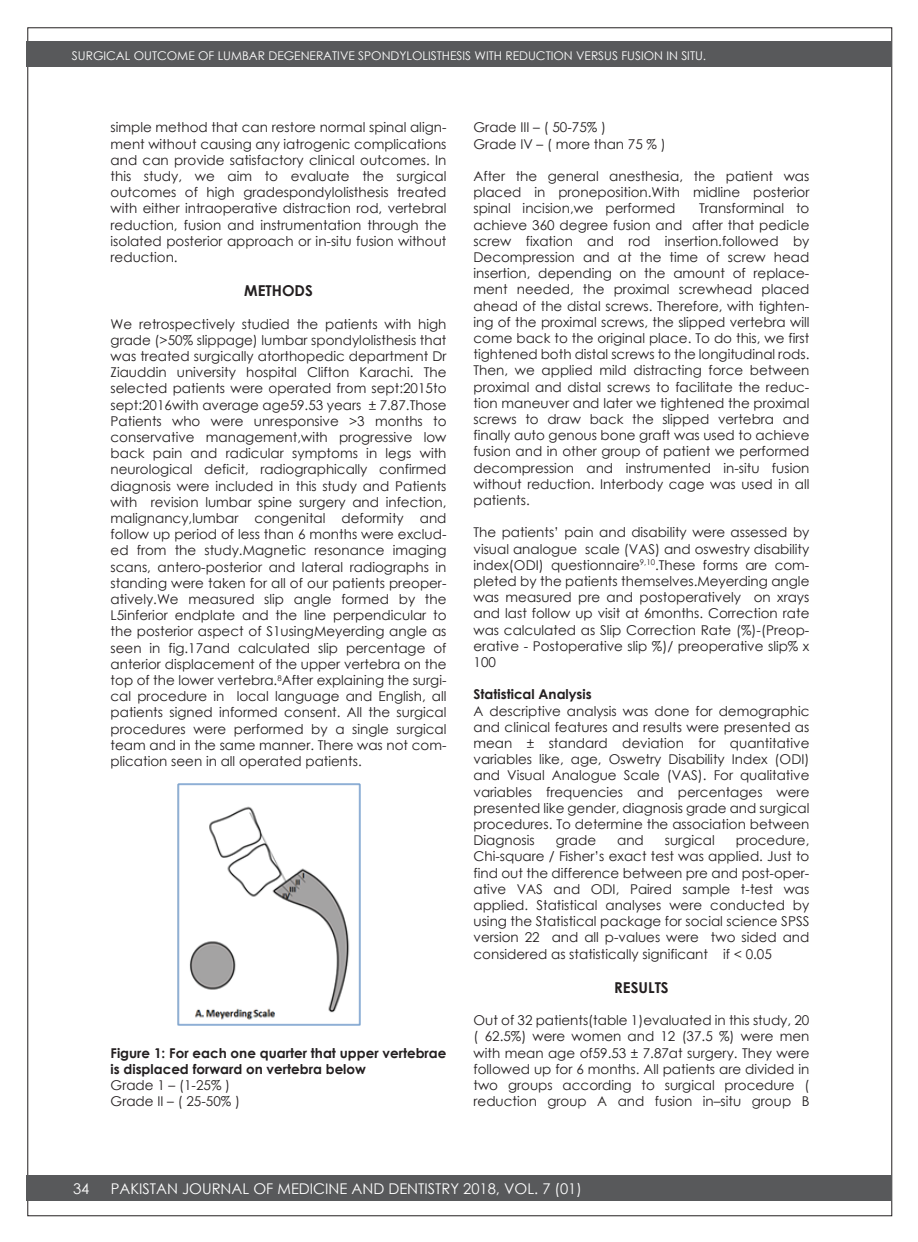
<style>
.page{position:relative;width:918px;height:1242px;background:#fff}
.page>*{position:absolute;margin:0;border:0;box-sizing:border-box;transform-origin:0 0}
.t1{font:700 15px "Century Gothic";color:#231f20}
.t2{font:14.7px "Century Gothic";color:#fff}
.t3{font:13.5px/16.2px "Century Gothic";color:#231f20;text-align:justify}
.t4{font:700 13.5px/16.2px "Century Gothic";color:#231f20}
.t5{font:12px "Century Gothic";color:#fff}
</style>
<div class="page">
<div style="left:26px;top:41px;width:866px;height:26px;background:#58595b"></div>
<div style="left:26px;top:1175px;width:866px;height:26px;background:#58595b"></div>
<img style="left:177px;top:783px;width:183px;height:243px">
<p class="t5" style="left:72px;top:47px;width:636px">SURGICAL OUTCOME OF LUMBAR DEGENERATIVE SPONDYLOLISTHESIS WITH REDUCTION VERSUS FUSION IN SITU.</p>
<p class="t3" style="left:111px;top:119px;width:337px">simple method that can restore normal spinal align&shy;ment without causing any iatrogenic complications and can provide satisfactory clinical outcomes. In this study, we aim to evaluate the surgical outcomes of high gradespondylolisthesis treated with either intraoperative distraction rod, vertebral reduction, fusion and instrumentation through the isolated posterior approach or in-situ fusion without reduction.</p>
<p class="t1" style="left:244px;top:281px;width:70px">METHODS</p>
<p class="t3" style="left:111px;top:315px;width:337px">We retrospectively studied the patients with high grade (&gt;50% slippage) lumbar spondylolisthesis that was treated surgically atorthopedic department Dr Ziauddin university hospital Clifton Karachi. The selected patients were operated from sept:2015to sept:2016with average age59.53 years ± 7.87.Those Patients who were unresponsive &gt;3 months to conservative management,with progressive low back pain and radicular symptoms in legs with neurological deficit, radiographically confirmed diagnosis were included in this study and Patients with revision lumbar spine surgery and infection, malignancy,lumbar congenital deformity and follow up period of less than 6 months were exclud&shy;ed from the study.Magnetic resonance imaging scans, antero-posterior and lateral radiographs in standing were taken for all of our patients preoper&shy;atively.We measured slip angle formed by the L5inferior endplate and the line perpendicular to the posterior aspect of S1usingMeyerding angle as seen in fig.17and calculated slip percentage of anterior displacement of the upper vertebra on the top of the lower vertebra.<sup>8</sup>After explaining the surgi&shy;cal procedure in local language and English, all patients signed informed consent. All the surgical procedures were performed by a single surgical team and in the same manner. There was not com&shy;plication seen in all operated patients.</p>
<p class="t4" style="left:111px;top:1044px;width:337px">Figure 1: For each one quarter that upper vertebrae is displaced forward on vertebra below</p>
<p class="t3" style="left:111px;top:1077px;width:131px">Grade 1 – (1-25% )<br>Grade II – ( 25-50% )</p>
<p class="t3" style="left:474px;top:119px;width:194px">Grade III – ( 50-75% )<br>Grade IV – ( more than 75 % )</p>
<p class="t3" style="left:474px;top:168px;width:337px">After the general anesthesia, the patient was placed in proneposition.With midline posterior spinal incision,we performed</p>
<p class="t3" style="left:474px;top:200px;width:337px;text-indent:226px">Transforminal to achieve 360 degree fusion and after that pedicle screw fixation and rod insertion.followed by Decompression and at the time of screw head insertion, depending on the amount of replace&shy;ment needed, the proximal screwhead placed ahead of the distal screws. Therefore, with tighten&shy;ing of the proximal screws, the slipped vertebra will come back to the original place. To do this, we first tightened both distal screws to the longitudinal rods.<br>Then, we applied mild distracting force between proximal and distal screws to facilitate the reduc&shy;tion maneuver and later we tightened the proximal screws to draw back the slipped vertebra and finally auto genous bone graft was used to achieve fusion and in other group of patient we performed decompression and instrumented in-situ fusion without reduction. Interbody cage was used in all patients.</p>
<p class="t3" style="left:474px;top:524px;width:337px">The patients’ pain and disability were assessed by visual analogue scale (VAS) and oswestry disability index(ODI) questionnaire<sup>9,10</sup>.These forms are com&shy;pleted by the patients themselves.Meyerding angle was measured pre and postoperatively on xrays and last follow up visit at 6months. Correction rate was calculated as Slip Correction Rate (%)-(Preop&shy;erative - Postoperative slip %)/ preoperative slip% x 100</p>
<p class="t4" style="left:474px;top:686px;width:120px">Statistical Analysis</p>
<p class="t3" style="left:474px;top:702px;width:337px">A descriptive analysis was done for demographic and clinical features and results were presented as mean ± standard deviation for quantitative variables like, age, Oswetry Disability Index (ODI) and Visual Analogue Scale (VAS). For qualitative variables frequencies and percentages were presented like gender, diagnosis grade and surgical procedures. To determine the association between Diagnosis</p>
<p class="t3" style="left:556px;top:832px;width:42px">grade</p>
<p class="t3" style="left:617px;top:832px;width:28px">and</p>
<p class="t3" style="left:665px;top:832px;width:51px">surgical</p>
<p class="t3" style="left:474px;top:832px;width:337px;text-indent:262px">procedure, Chi-square / Fisher’s exact test was applied. Just to find out the difference between pre and post-oper&shy;ative VAS and ODI, Paired sample t-test was applied. Statistical analyses were conducted by using the Statistical package for social science SPSS version 22 and all p-values were two sided and considered as statistically significant if &lt; 0.05</p>
<p class="t1" style="left:614px;top:978px;width:56px">RESULTS</p>
<p class="t3" style="left:474px;top:1012px;width:337px">Out of 32 patients(table 1)evaluated in this study, 20 ( 62.5%) were women and 12 (37.5 %) were men with mean age of59.53 ± 7.87at surgery. They were followed up for 6 months. All patients are divided in two groups according to surgical procedure ( reduction group A and fusion in–situ group B</p>
<p class="t2" style="left:73px;top:1179px;width:18px">34</p>
<p class="t2" style="left:111px;top:1179px;width:473px">PAKISTAN JOURNAL OF MEDICINE AND DENTISTRY 2018, VOL. 7 (01)</p>
</div>
